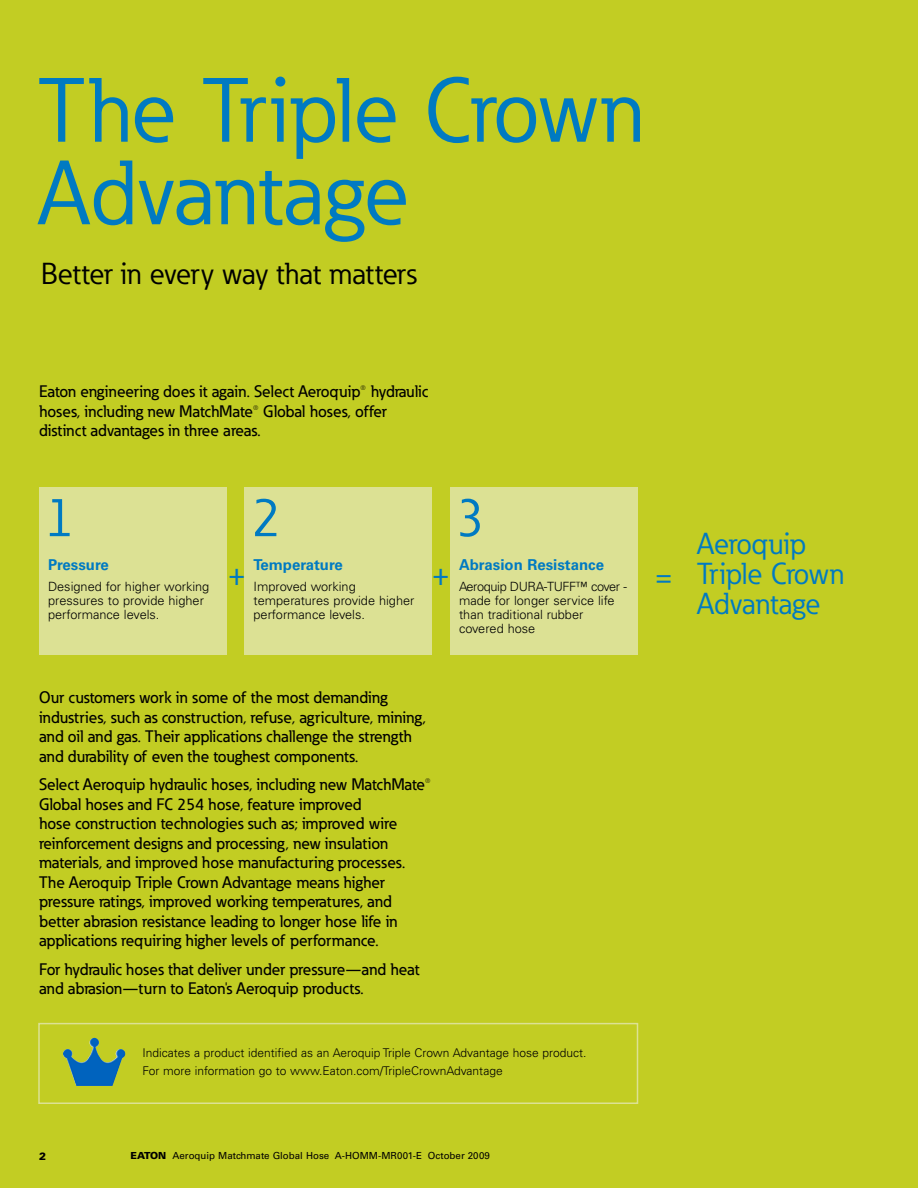
<style>
.page{position:relative;width:918px;height:1188px;background:#c2cd23}
.page>*{position:absolute;margin:0;border:0;box-sizing:border-box;transform-origin:0 0}
.t1{font:90px/82.5px "Eaton";color:#007ac2}
.t2{font:54px "Eaton";color:#007ac2}
.t3{font:30px/30px "Eaton";color:#007ac2}
.t4{font:30px "Eaton";color:#000}
.t5{font:500 16.5px/19.5px "Eaton";color:#000}
.t6{font:700 15px "Univers LT Std";color:#007ac2}
.t7{font:300 12.75px/14.2px "Univers LT Std";color:#000}
.t8{font:300 12px/18px "Univers LT Std";color:#000}
.t9{font:900 10.5px "Univers LT Std";color:#000}
.t10{font:9.75px "Univers LT Std";color:#000}
.s1{font-weight:900}
</style>
<div class="page">
<div style="left:39px;top:488px;width:187px;height:168px;background:#dce194"></div>
<div style="left:244px;top:488px;width:188px;height:168px;background:#dce194"></div>
<div style="left:450px;top:488px;width:188px;height:168px;background:#dce194"></div>
<div style="left:38px;top:1023px;width:600px;height:81px;border:2px solid #dce194"></div>
<img style="left:63px;top:1038px;width:62px;height:48px">
<h1 class="t1" style="left:38px;top:71px;width:608px">The Triple Crown<br>Advantage</h1>
<h3 class="t4" style="left:41px;top:256px;width:377px">Better in every way that matters</h3>
<p class="t5" style="left:39px;top:382px;width:391px">Eaton engineering does it again. Select Aeroquip® hydraulic hoses, including new MatchMate® Global hoses, offer distinct advantages in three areas.</p>
<h2 class="t2" style="left:45px;top:484px;width:31px">1</h2>
<h2 class="t2" style="left:251px;top:484px;width:31px">2</h2>
<h2 class="t2" style="left:456px;top:484px;width:31px">3</h2>
<p class="t6" style="left:48px;top:556px;width:62px">Pressure</p>
<p class="t7" style="left:48px;top:579px;width:163px">Designed for higher working pressures to provide higher performance levels.</p>
<p class="t6" style="left:254px;top:556px;width:91px">Temperature</p>
<p class="t7" style="left:254px;top:579px;width:162px">Improved working temperatures provide higher performance levels.</p>
<h3 class="t3" style="left:228px;top:561px;width:18px">+</h3>
<h3 class="t3" style="left:432px;top:561px;width:18px">+</h3>
<p class="t6" style="left:459px;top:556px;width:147px">Abrasion Resistance</p>
<p class="t7" style="left:459px;top:579px;width:169px">Aeroquip Dura-Tuff™ cover - made for longer service life than traditional rubber covered hose</p>
<p class="t5" style="left:39px;top:688px;width:389px">Our customers work in some of the most demanding industries, such as construction, refuse, agriculture, mining, and oil and gas. Their applications challenge the strength and durability of even the toughest components.</p>
<p class="t5" style="left:39px;top:775px;width:394px">Select Aeroquip hydraulic hoses, including new MatchMate® Global hoses and FC 254 hose, feature improved<br>hose construction technologies such as; improved wire reinforcement designs and processing, new insulation materials, and improved hose manufacturing processes.<br>The Aeroquip Triple Crown Advantage means higher pressure ratings, improved working temperatures, and better abrasion resistance leading to longer hose life in applications requiring higher levels of performance.</p>
<p class="t5" style="left:39px;top:959px;width:382px">For hydraulic hoses that deliver under pressure—and heat and abrasion—turn to Eaton's Aeroquip products.</p>
<p class="t8" style="left:142px;top:1044px;width:446px">Indicates a product identified as an Aeroquip Triple Crown Advantage hose product.<br>For more information go to www.Eaton.com/TripleCrownAdvantage</p>
<p class="t9" style="left:39px;top:1149px;width:9px">2</p>
<p class="t10" style="left:130px;top:1150px;width:361px"><span class="s1">EATON</span> Aeroquip Matchmate Global Hose A-HOMM-MR001-E October 2009</p>
<h3 class="t3" style="left:656px;top:562px;width:18px">=</h3>
<h3 class="t3" style="left:697px;top:529px;width:149px">Aeroquip<br>Triple Crown<br>Advantage</h3>
</div>
